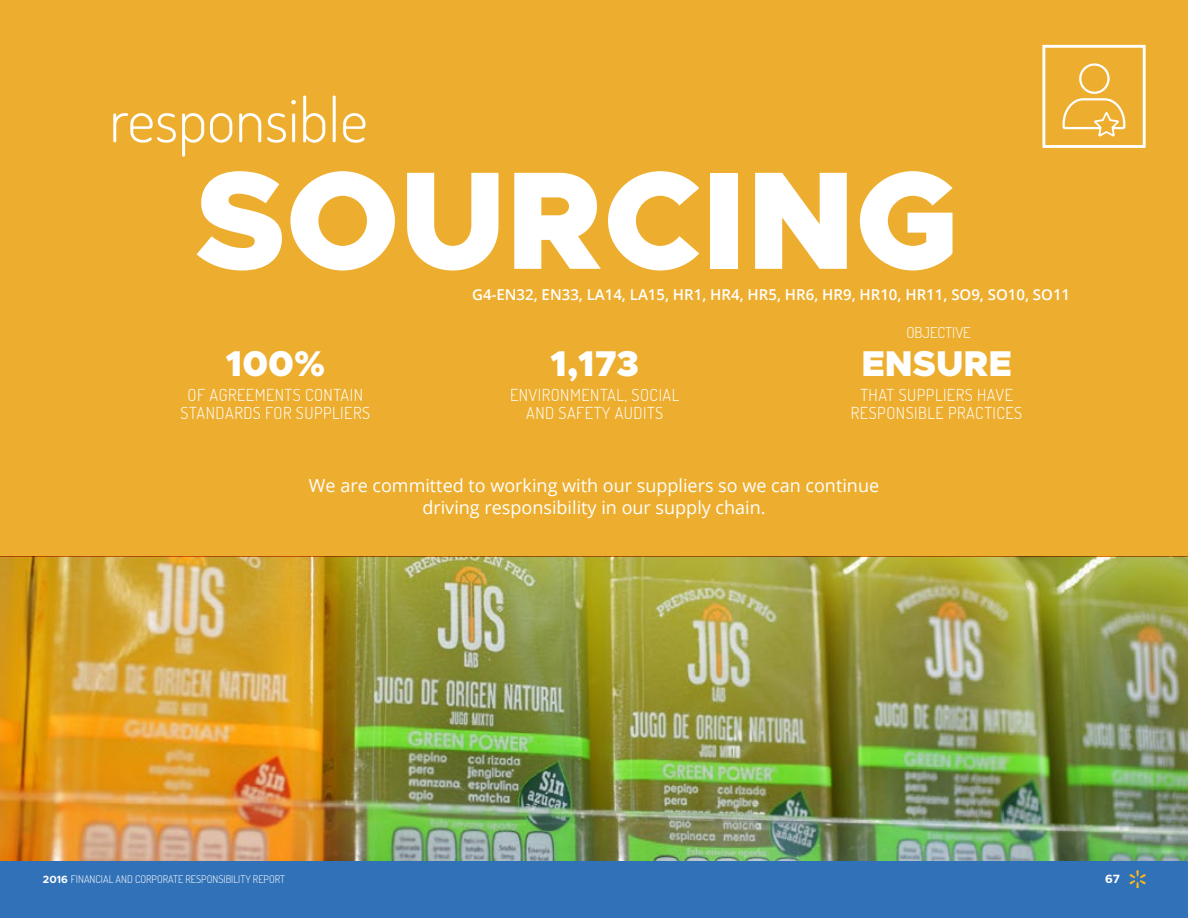
<style>
.page{position:relative;width:1188px;height:918px;background:#fff}
.page>*{position:absolute;margin:0;border:0;box-sizing:border-box;transform-origin:0 0}
.t1{font:900 139.65px "Metropolis";color:#fff}
.t2{font:300 61.05px "Dosis";color:#fff}
.t3{font:900 36px "Metropolis";color:#fff}
.t4{font:18px/22.5px "Open Sans";color:#fff;text-align:center}
.t5{font:300 16.5px/18px "Dosis";letter-spacing:.03em;color:#fff;text-align:center}
.t6{font:600 15px "Open Sans";color:#fff}
.t7{font:300 15px "Dosis";color:#fff}
.t8{font:700 12px "Metropolis";color:#fff}
.t9{font:300 10.5px "Dosis";color:#fff}
.s1{font-family:"Metropolis";font-weight:700}
</style>
<div class="page">
<div style="left:0;top:0;width:1188px;height:556px;background:#edae2f"></div>
<img style="left:0;top:557px;width:1188px;height:304px">
<svg style="left:1043px;top:45px;width:102px;height:103px"></svg>
<div style="left:0;top:861px;width:1188px;height:57px;background:#3071b8"></div>
<svg style="left:1129px;top:870px;width:17px;height:18px"></svg>
<h2 class="t2" style="left:109px;top:80px;width:260px">responsible</h2>
<h1 class="t1" style="left:195px;top:131px;width:765px">SOURCING</h1>
<p class="t6" style="left:472px;top:284px;width:599px">G4-EN32, EN33, LA14, LA15, HR1, HR4, HR5, HR6, HR9, HR10, HR11, SO9, SO10, SO11</p>
<h3 class="t3" style="left:226px;top:341px;width:101px">100%</h3>
<p class="t5" style="left:181px;top:386px;width:191px">OF AGREEMENTS CONTAIN<br>STANDARDS FOR SUPPLIERS</p>
<h3 class="t3" style="left:551px;top:341px;width:90px">1,173</h3>
<p class="t5" style="left:510px;top:386px;width:171px">ENVIRONMENTAL, SOCIAL<br>AND SAFETY AUDITS</p>
<p class="t7" style="left:906px;top:323px;width:66px">OBJECTIVE</p>
<h3 class="t3" style="left:861px;top:341px;width:152px">ENSURE</h3>
<p class="t5" style="left:851px;top:386px;width:173px">THAT SUPPLIERS HAVE<br>RESPONSIBLE PRACTICES</p>
<p class="t4" style="left:309px;top:473px;width:572px">We are committed to working with our suppliers so we can continue driving responsibility in our supply chain.</p>
<p class="t9" style="left:43px;top:873px;width:244px"><span class="s1">2016</span> FINANCIAL AND CORPORATE RESPONSIBILITY REPORT</p>
<p class="t8" style="left:1105px;top:872px;width:16px">67</p>
</div>
